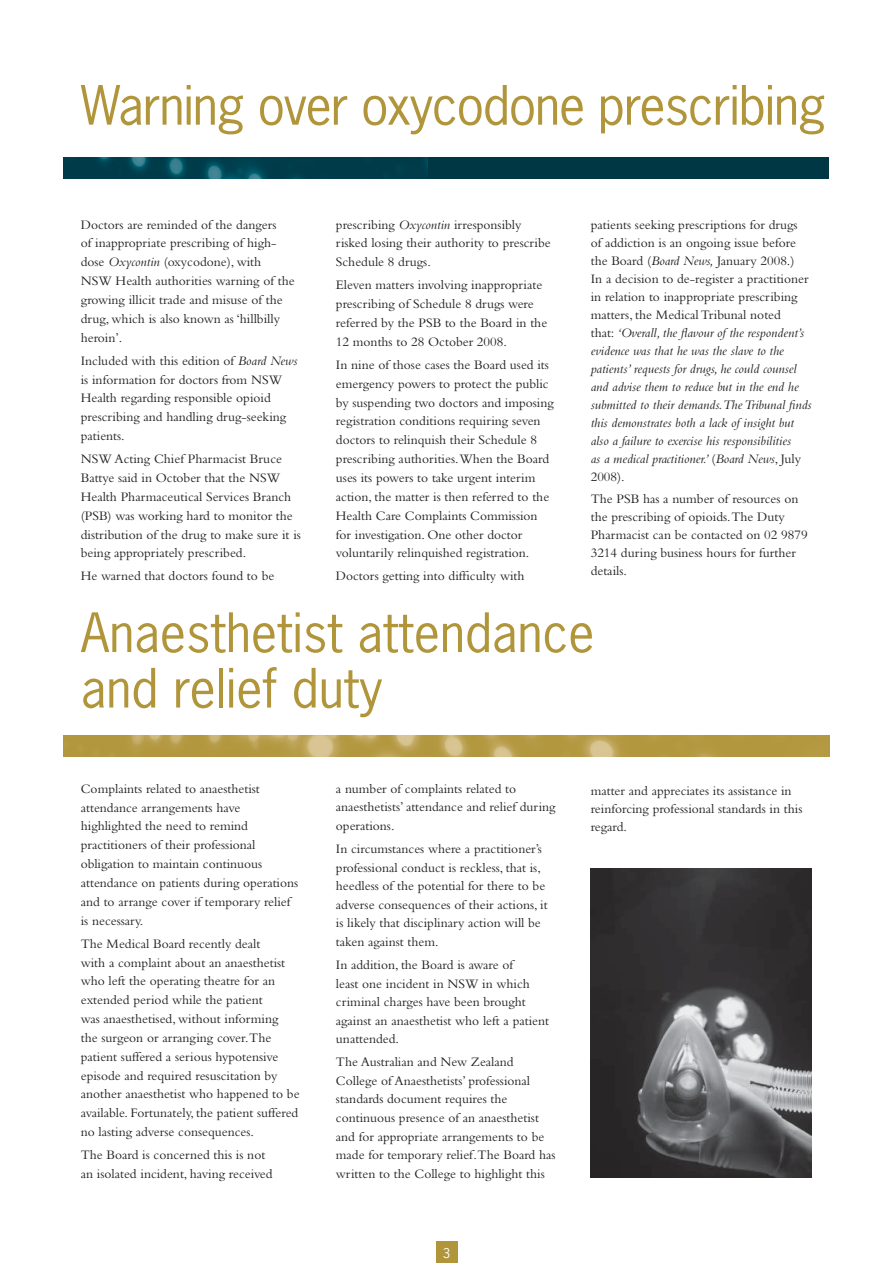
<style>
.page{position:relative;width:893px;height:1263px;background:#fff}
.page>*{position:absolute;margin:0;border:0;box-sizing:border-box;transform-origin:0 0}
.t1{font:51px/55.5px "News Gothic Std";color:#b1953a}
.t2{font:51px "News Gothic Std";letter-spacing:-.02em;color:#b1953a}
.t3{font:13.5px/18.9px "Bembo";color:#231f20}
.t4{font:italic 13.5px/18px "Bembo";color:#231f20}
.t5{font:12.75px "News Gothic Std";color:#fff}
.s1{font-style:italic}
.s2{font-style:normal}
</style>
<div class="page">
<div style="left:436px;top:1241px;width:21px;height:22px;background:#b1953a"></div>
<div style="left:64px;top:157px;width:765px;height:22px;background:#003745"></div>
<img style="left:72px;top:157px;width:355px;height:22px">
<img style="left:64px;top:736px;width:765px;height:21px">
<img style="left:591px;top:869px;width:220px;height:309px">
<h1 class="t2" style="left:81px;top:82px;width:747px">Warning over oxycodone prescribing</h1>
<p class="t3" style="left:81px;top:216px;width:215px">Doctors are reminded of the dangers<br>of inappropriate prescribing of high&shy;dose <span class="s1">Oxycontin</span> (oxycodone), with NSW Health authorities warning of the growing illicit trade and misuse of the drug, which is also known as ‘hillbilly heroin’.</p>
<p class="t3" style="left:81px;top:352px;width:218px">Included with this edition of <span class="s1">Board News </span>is information for doctors from NSW<br>Health regarding responsible opioid prescribing and handling drug-seeking patients.</p>
<p class="t3" style="left:81px;top:451px;width:222px">NSW Acting Chief Pharmacist Bruce Battye said in October that the NSW Health Pharmaceutical Services Branch (PSB) was working hard to monitor the distribution of the drug to make sure it is being appropriately prescribed.</p>
<p class="t3" style="left:81px;top:568px;width:195px">He warned that doctors found to be</p>
<p class="t3" style="left:336px;top:216px;width:216px">prescribing <span class="s1">Oxycontin</span> irresponsibly risked losing their authority to prescribe<br>Schedule 8 drugs.</p>
<p class="t3" style="left:336px;top:277px;width:213px">Eleven matters involving inappropriate prescribing of Schedule 8 drugs were referred by the PSB to the Board in the 12 months to 28 October 2008.</p>
<p class="t3" style="left:336px;top:357px;width:219px">In nine of those cases the Board used its emergency powers to protect the public by suspending two doctors and imposing registration conditions requiring seven doctors to relinquish their Schedule 8 prescribing authorities.When the Board uses its powers to take urgent interim action, the matter is then referred to the Health Care Complaints Commission for investigation. One other doctor voluntarily relinquished registration.</p>
<p class="t3" style="left:336px;top:568px;width:190px">Doctors getting into difficulty with</p>
<p class="t4" style="left:591px;top:217px;width:222px"><span class="s2">patients seeking prescriptions for drugs of addiction is an ongoing issue before the Board (</span>Board News, <span class="s2">January 2008.)<br>In a decision to de-register a practitioner in relation to inappropriate prescribing matters, the Medical Tribunal noted<br>that:</span> ‘Overall, the flavour of the respondent’s evidence was that he was the slave to the patients’ requests for drugs, he could counsel and advise them to reduce but in the end he submitted to their demands. The Tribunal finds this demonstrates both a lack of insight but also a failure to exercise his responsibilities<br>as a medical practitioner.’ <span class="s2">(</span>Board News<span class="s2">, July 2008).</span></p>
<p class="t3" style="left:591px;top:491px;width:218px;line-height:18px">The PSB has a number of resources on the prescribing of opioids.The Duty<br>Pharmacist can be contacted on 02 9879<br>3214 during business hours for further details.</p>
<h1 class="t1" style="left:81px;top:609px;width:515px">Anaesthetist attendance and relief duty</h1>
<p class="t3" style="left:81px;top:780px;width:219px">Complaints related to anaesthetist attendance arrangements have highlighted the need to remind practitioners of their professional obligation to maintain continuous attendance on patients during operations and to arrange cover if temporary relief is necessary.</p>
<p class="t3" style="left:81px;top:935px;width:220px">The Medical Board recently dealt<br>with a complaint about an anaesthetist who left the operating theatre for an extended period while the patient<br>was anaesthetised, without informing<br>the surgeon or arranging cover.The patient suffered a serious hypotensive episode and required resuscitation by another anaesthetist who happened to be available. Fortunately, the patient suffered no lasting adverse consequences.</p>
<p class="t3" style="left:81px;top:1147px;width:193px">The Board is concerned this is not an isolated incident, having received</p>
<p class="t3" style="left:336px;top:780px;width:221px">a number of complaints related to anaesthetists’ attendance and relief during operations.</p>
<p class="t3" style="left:336px;top:841px;width:213px">In circumstances where a practitioner’s professional conduct is reckless, that is, heedless of the potential for there to be adverse consequences of their actions, it is likely that disciplinary action will be taken against them.</p>
<p class="t3" style="left:336px;top:957px;width:215px">In addition, the Board is aware of<br>least one incident in NSW in which criminal charges have been brought against an anaesthetist who left a patient unattended.</p>
<p class="t3" style="left:336px;top:1054px;width:221px">The Australian and New Zealand College of Anaesthetists’ professional standards document requires the continuous presence of an anaesthetist and for appropriate arrangements to be made for temporary relief.The Board has written to the College to highlight this</p>
<p class="t5" style="left:443px;top:1247px;width:9px">3</p>
<p class="t3" style="left:591px;top:782px;width:213px;line-height:18px">matter and appreciates its assistance in reinforcing professional standards in this regard.</p>
</div>
